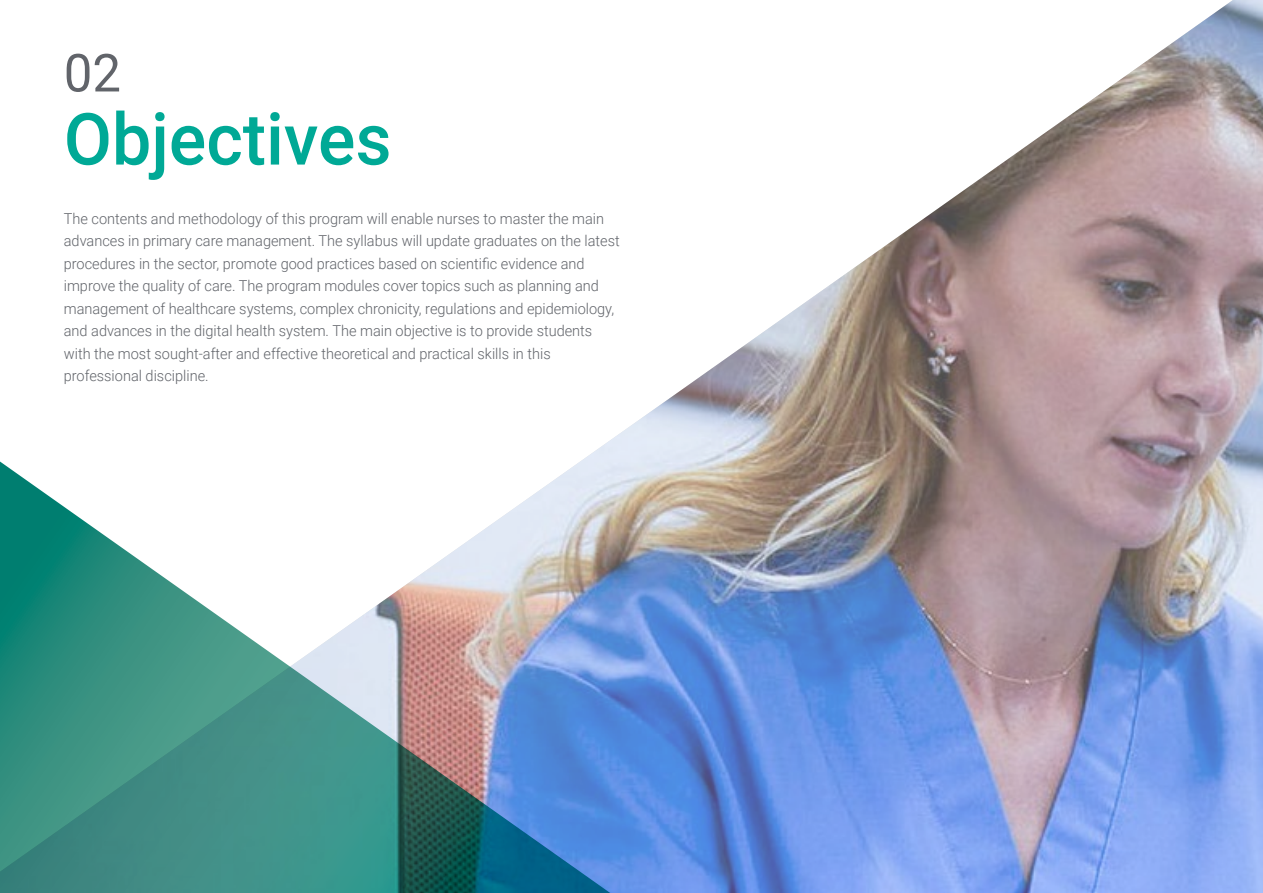
<style>
.page{position:relative;width:1263px;height:893px;background:#fff}
.page>*{position:absolute;margin:0;border:0;box-sizing:border-box;transform-origin:0 0}
.t1{font:500 72px "Roboto";color:#00a996}
.t2{font:52.5px "Roboto";color:#61646a}
.t3{font:300 15px/22.5px "Roboto";color:#61646a}
</style>
<div class="page">
<img style="left:602px;top:0;width:661px;height:893px">
<svg style="left:0;top:446px;width:640px;height:447px"></svg>
<h2 class="t2" style="left:64px;top:36px;width:59px">02</h2>
<h1 class="t1" style="left:64px;top:89px;width:329px">Objectives</h1>
<p class="t3" style="left:64px;top:207px;width:557px">The contents and methodology of this program will enable nurses to master the main advances in primary care management. The syllabus will update graduates on the latest procedures in the sector, promote good practices based on scientific evidence and improve the quality of care. The program modules cover topics such as planning and management of healthcare systems, complex chronicity, regulations and epidemiology, and advances in the digital health system. The main objective is to provide students with the most sought-after and effective theoretical and practical skills in this professional discipline.</p>
</div>
